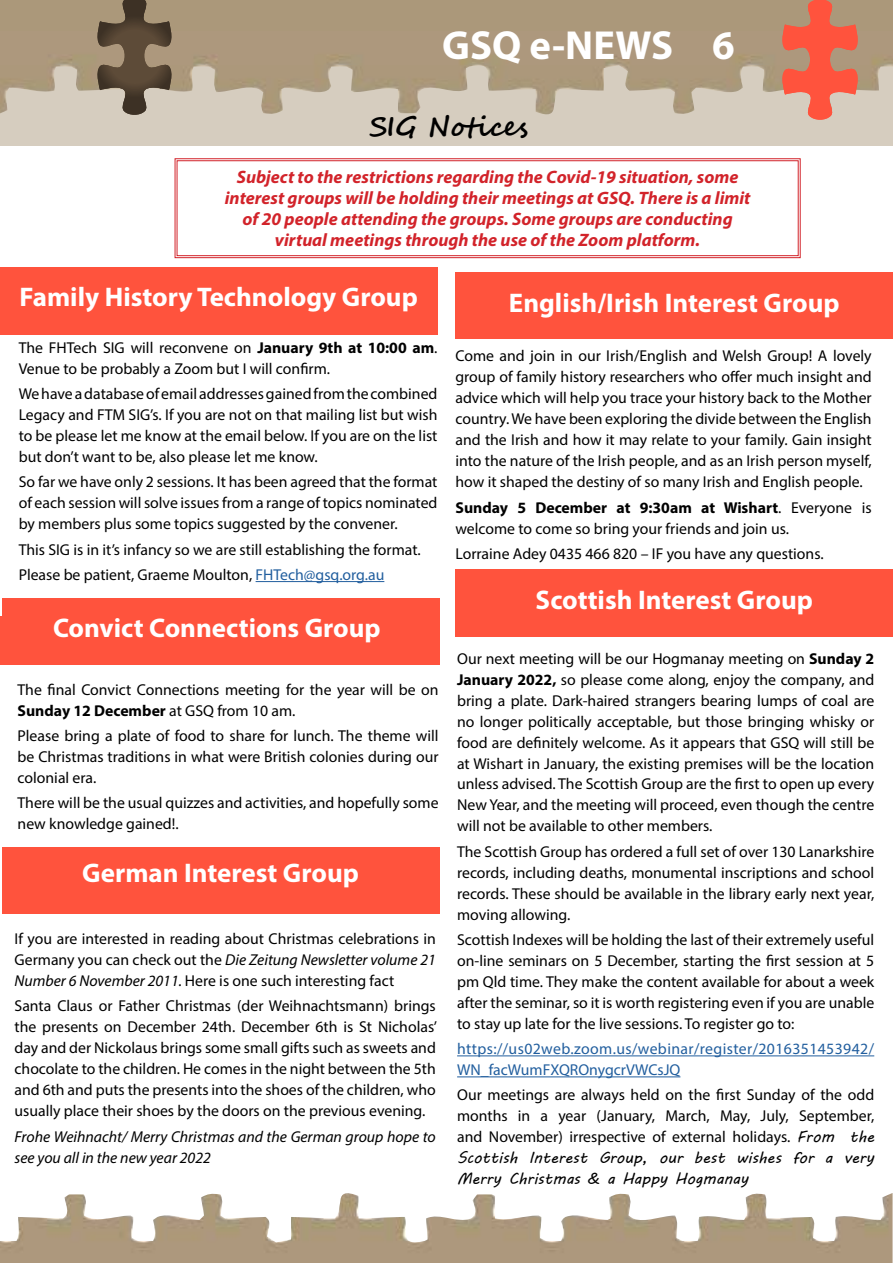
<style>
.page{position:relative;width:893px;height:1263px;background:#fff}
.page>*{position:absolute;margin:0;border:0;box-sizing:border-box;transform-origin:0 0}
.t1{font:700 40.65px "Myriad Pro";color:#fff}
.t2{font:700 27px "Myriad Pro";color:#fff}
.t3{font:700 27px "Segoe Script";color:#000}
.t4{font:italic 700 18px/21px "Myriad Pro";color:#d2232a;text-align:center}
.t5{font:15.75px/21px "Myriad Pro";color:#000;text-align:justify}
.t6{font:15.75px/21px "Myriad Pro";letter-spacing:.025em;color:#215e9e}
.t7{font:italic 15.75px/21px "Myriad Pro";color:#000}
.t8{font:15.75px/21px "MV Boli";color:#000}
.s1{font-weight:700}
.s2{color:#215e9e}
.s3{font-style:italic}
.s4{font-family:"MV Boli"}
</style>
<div class="page">
<div style="left:0;top:0;width:893px;height:31px;background:#ab987a"></div>
<div style="left:455px;top:272px;width:438px;height:67px;background:#ff533d"></div>
<div style="left:0;top:268px;width:437px;height:66px;background:#ff533d"></div>
<img style="left:0;top:1193px;width:892px;height:70px">
<svg style="left:0;top:66px;width:893px;height:80px;background:#cabfad"></svg>
<svg style="left:174px;top:158px;width:627px;height:101px"></svg>
<div style="left:177px;top:160px;width:622px;height:96px;border:1px solid #d2232a"></div>
<svg style="left:94px;top:0;width:81px;height:116px;background:#837460"></svg>
<svg style="left:779px;top:0;width:82px;height:121px"></svg>
<div style="left:2px;top:847px;width:437px;height:67px;background:#ff533d"></div>
<div style="left:2px;top:598px;width:437px;height:67px;background:#ff533d"></div>
<div style="left:0;top:617px;width:436px;height:48px;background:#ff533d"></div>
<div style="left:455px;top:570px;width:438px;height:67px;background:#ff533d"></div>
<hr style="left:457px;top:1055px;width:417px;height:1px;background:#215e9e">
<hr style="left:457px;top:1076px;width:223px;height:1px;background:#215e9e">
<hr style="left:256px;top:581px;width:128px;height:1px;background:#215e9e">
<h1 class="t1" style="left:442px;top:19px;width:294px">GSQ e-NEWS 6</h1>
<h2 class="t3" style="left:369px;top:105px;width:160px">SIG Notices</h2>
<p class="t4" style="left:225px;top:166px;width:527px">Subject to the restrictions regarding the Covid-19 situation, some interest groups will be holding their meetings at GSQ. There is a limit of 20 people attending the groups. Some groups are conducting virtual meetings through the use of the Zoom platform.</p>
<h2 class="t2" style="left:20px;top:280px;width:400px">Family History Technology Group</h2>
<h2 class="t2" style="left:509px;top:285px;width:332px">English/Irish Interest Group</h2>
<p class="t5" style="left:19px;top:337px;width:420px">The FHTech SIG will reconvene on <span class="s1">January 9th at 10:00 am</span>.<br>Venue to be probably a Zoom but I will confirm.</p>
<p class="t5" style="left:19px;top:383px;width:420px">We have a database of email addresses gained from the combined Legacy and FTM SIG’s. If you are not on that mailing list but wish to be please let me know at the email below. If you are on the list but don’t want to be, also please let me know.</p>
<p class="t5" style="left:19px;top:471px;width:420px">So far we have only 2 sessions. It has been agreed that the format of each session will solve issues from a range of topics nominated by members plus some topics suggested by the convener.</p>
<p class="t5" style="left:19px;top:537px;width:404px;line-height:25.2px">This SIG is in it’s infancy so we are still establishing the format.<br>Please be patient, Graeme Moulton, <span class="s2">FHTech@gsq.org.au</span></p>
<h2 class="t2" style="left:53px;top:610px;width:329px">Convict Connections Group</h2>
<p class="t5" style="left:18px;top:679px;width:422px">The final Convict Connections meeting for the year will be on<br><span class="s1">Sunday 12 December</span> at GSQ from 10 am.</p>
<p class="t5" style="left:18px;top:725px;width:422px">Please bring a plate of food to share for lunch. The theme will be Christmas traditions in what were British colonies during our colonial era.</p>
<p class="t5" style="left:18px;top:792px;width:422px">There will be the usual quizzes and activities, and hopefully some new knowledge gained!.</p>
<h2 class="t2" style="left:82px;top:855px;width:278px">German Interest Group</h2>
<p class="t5" style="left:15px;top:928px;width:423px">If you are interested in reading about Christmas celebrations in Germany you can check out the <span class="s3">Die Zeitung Newsletter volume 21<br>Number 6 November 2011.</span> Here is one such interesting fact</p>
<p class="t5" style="left:15px;top:995px;width:424px">Santa Claus or Father Christmas (der Weihnachtsmann) brings the presents on December 24th. December 6th is St Nicholas’ day and der Nickolaus brings some small gifts such as sweets and chocolate to the children. He comes in the night between the 5th and 6th and puts the presents into the shoes of the children, who usually place their shoes by the doors on the previous evening.</p>
<p class="t7" style="left:15px;top:1125px;width:423px">Frohe Weihnacht/ Merry Christmas and the German group hope to see you all in the new year 2022</p>
<p class="t5" style="left:455px;top:345px;width:418px">Come and join in our Irish/English and Welsh Group! A lovely group of family history researchers who offer much insight and advice which will help you trace your history back to the Mother country. We have been exploring the divide between the English and the Irish and how it may relate to your family. Gain insight into the nature of the Irish people, and as an Irish person myself, how it shaped the destiny of so many Irish and English people.</p>
<p class="t5" style="left:455px;top:497px;width:418px"><span class="s1">Sunday 5 December at 9:30am at Wishart</span>. Everyone is welcome to come so bring your friends and join us.</p>
<p class="t5" style="left:455px;top:543px;width:370px">Lorraine Adey 0435 466 820 – IF you have any questions.</p>
<h2 class="t2" style="left:536px;top:582px;width:279px">Scottish Interest Group</h2>
<p class="t5" style="left:457px;top:647px;width:419px">Our next meeting will be our Hogmanay meeting on <span class="s1">Sunday 2<br>January 2022,</span> so please come along, enjoy the company, and bring a plate. Dark-haired strangers bearing lumps of coal are no longer politically acceptable, but those bringing whisky or food are definitely welcome. As it appears that GSQ will still be at Wishart in January, the existing premises will be the location unless advised. The Scottish Group are the first to open up every New Year, and the meeting will proceed, even though the centre will not be available to other members.</p>
<p class="t5" style="left:457px;top:841px;width:419px">The Scottish Group has ordered a full set of over 130 Lanarkshire records, including deaths, monumental inscriptions and school records. These should be available in the library early next year, moving allowing.</p>
<p class="t5" style="left:457px;top:929px;width:419px">Scottish Indexes will be holding the last of their extremely useful on-line seminars on 5 December, starting the first session at 5 pm Qld time. They make the content available for about a week after the seminar, so it is worth registering even if you are unable to stay up late for the live sessions. To register go to:</p>
<p class="t6" style="left:457px;top:1038px;width:418px">https://us02web.zoom.us/webinar/register/2016351453942/<br>WN_facWumFXQROnygcrVWCsJQ</p>
<p class="t5" style="left:457px;top:1084px;width:419px">Our meetings are always held on the first Sunday of the odd months in a year (January, March, May, July, September, and November) irrespective of external holidays. <span class="s4">From the</span></p>
<p class="t8" style="left:457px;top:1147px;width:419px">Scottish Interest Group, our best wishes for a very<br>Merry Christmas &amp; a Happy Hogmanay</p>
</div>
